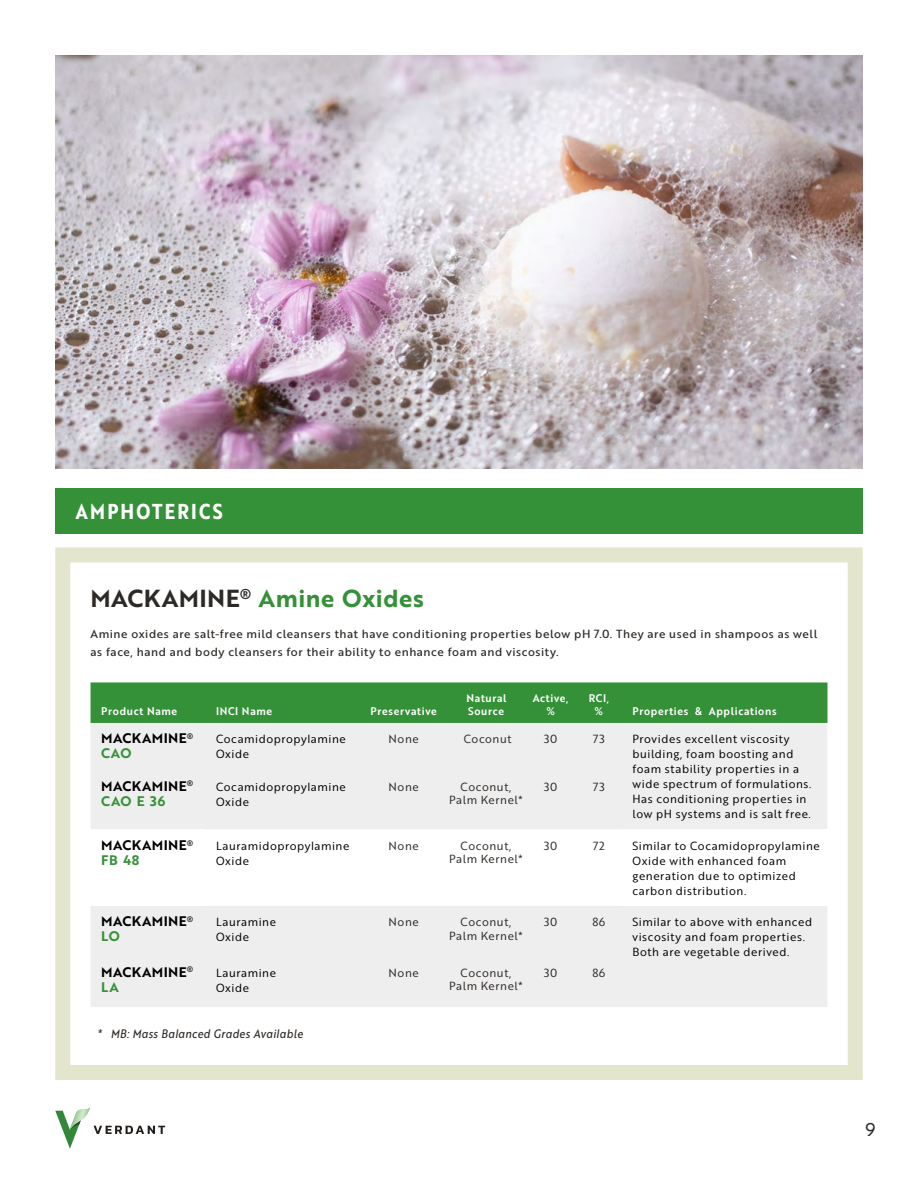
<style>
.page{position:relative;width:918px;height:1188px;background:#fff}
.page>*{position:absolute;margin:0;border:0;box-sizing:border-box;transform-origin:0 0}
.t1{font:24px "Brother 1816 Bold";letter-spacing:.025em;color:#359138}
.t2{font:700 21px "Brother XS";letter-spacing:.105em;color:#fff}
.t3{font:18px "Brother 1816 Regular";color:#2d2926}
.t4{font:13.5px/15px "Brother 1816 Bold";letter-spacing:.03em;color:#000}
.t5{font:italic 12px "Brother XS";letter-spacing:.035em;color:#2d2926}
.t6{font:11.55px/15px "Brother XS";letter-spacing:.04em;color:#000;scale:1.17 1}
.t7{font:11.55px/18px "Brother XS";letter-spacing:.045em;color:#2d2926;scale:1.17 1}
.t8{font:11.55px/13.5px "Brother XS";letter-spacing:.04em;color:#2d2926;text-align:center;scale:1.17 1}
.t9{font:500 10.8px/13.2px "Brother XS";letter-spacing:.055em;color:#fff;text-align:center;scale:1.11 1}
.s1{color:#2d2926}
.s2{color:#359138}
</style>
<div class="page">
<svg style="left:55px;top:1107px;width:110px;height:42px"></svg>
<img style="left:55px;top:55px;width:808px;height:414px">
<div style="left:91px;top:682px;width:736px;height:41px;background:#359138"></div>
<div style="left:91px;top:723px;width:736px;height:284px;background:#eee"></div>
<div style="left:91px;top:830px;width:114px;height:76px;background:#fff"></div>
<svg style="left:205px;top:830px;width:417px;height:76px"></svg>
<div style="left:622px;top:830px;width:205px;height:76px;background:#fff"></div>
<div style="left:55px;top:547px;width:808px;height:533px;border:15px solid #e3e6cd"></div>
<div style="left:55px;top:489px;width:808px;height:45px;background:#359138"></div>
<h2 class="t2" style="left:76px;top:496px;width:149px">AMPHOTERICS</h2>
<h1 class="t1" style="left:91px;top:580px;width:335px"><span class="s1">MACKAMINE</span><sup>®</sup> Amine Oxides</h1>
<p class="t7" style="left:91px;top:625px;width:623px">Amine oxides are salt-free mild cleansers that have conditioning properties below pH 7.0. They are used in shampoos as well as face, hand and body cleansers for their ability to enhance foam and viscosity.</p>
<p class="t9" style="left:101px;top:704px;width:70px">Product Name</p>
<p class="t9" style="left:216px;top:704px;width:52px">INCI Name</p>
<p class="t9" style="left:371px;top:704px;width:61px">Preservative</p>
<p class="t9" style="left:467px;top:691px;width:38px;text-align:left">Natural<br>Source</p>
<p class="t9" style="left:533px;top:691px;width:34px">Active, %</p>
<p class="t9" style="left:589px;top:691px;width:20px">RCI, %</p>
<p class="t9" style="left:633px;top:704px;width:131px">Properties &amp; Applications</p>
<p class="t4" style="left:101px;top:731px;width:94px">MACKAMINE<sup>®<br></sup><span class="s2">CAO</span></p>
<p class="t6" style="left:216px;top:731px;width:112px">Cocamidopropylamine<br>Oxide</p>
<p class="t8" style="left:389px;top:732px;width:27px">None</p>
<p class="t8" style="left:464px;top:732px;width:42px">Coconut</p>
<p class="t8" style="left:544px;top:732px;width:13px">30</p>
<p class="t8" style="left:593px;top:732px;width:11px">73</p>
<p class="t6" style="left:633px;top:731px;width:154px">Provides excellent viscosity building, foam boosting and foam stability properties in a wide spectrum of formulations.<br>Has conditioning properties in low pH systems and is salt free.</p>
<p class="t4" style="left:101px;top:778px;width:94px">MACKAMINE<sup>®<br></sup><span class="s2">CAO E 36</span></p>
<p class="t6" style="left:216px;top:778px;width:112px">Cocamidopropylamine<br>Oxide</p>
<p class="t8" style="left:389px;top:779px;width:27px">None</p>
<p class="t8" style="left:449px;top:779px;width:65px">Coconut,<br>Palm Kernel*</p>
<p class="t8" style="left:544px;top:779px;width:13px">30</p>
<p class="t8" style="left:593px;top:779px;width:11px">73</p>
<p class="t4" style="left:101px;top:837px;width:94px">MACKAMINE<sup>®<br></sup><span class="s2">FB 48</span></p>
<p class="t6" style="left:216px;top:838px;width:115px">Lauramidopropylamine<br>Oxide</p>
<p class="t8" style="left:389px;top:839px;width:27px">None</p>
<p class="t8" style="left:449px;top:839px;width:65px">Coconut,<br>Palm Kernel*</p>
<p class="t8" style="left:544px;top:839px;width:13px">30</p>
<p class="t8" style="left:593px;top:839px;width:12px">72</p>
<p class="t6" style="left:633px;top:838px;width:162px">Similar to Cocamidopropylamine<br>Oxide with enhanced foam generation due to optimized carbon distribution.</p>
<p class="t4" style="left:101px;top:913px;width:94px">MACKAMINE<sup>®<br></sup><span class="s2">LO</span></p>
<p class="t6" style="left:216px;top:914px;width:53px">Lauramine<br>Oxide</p>
<p class="t8" style="left:389px;top:915px;width:27px">None</p>
<p class="t8" style="left:449px;top:915px;width:65px">Coconut,<br>Palm Kernel*</p>
<p class="t8" style="left:544px;top:915px;width:13px">30</p>
<p class="t8" style="left:592px;top:915px;width:13px">86</p>
<p class="t6" style="left:633px;top:914px;width:155px">Similar to above with enhanced viscosity and foam properties.<br>Both are vegetable derived.</p>
<p class="t4" style="left:101px;top:964px;width:94px">MACKAMINE<sup>®<br></sup><span class="s2">LA</span></p>
<p class="t6" style="left:216px;top:965px;width:53px">Lauramine<br>Oxide</p>
<p class="t8" style="left:389px;top:965px;width:27px">None</p>
<p class="t8" style="left:449px;top:965px;width:65px">Coconut,<br>Palm Kernel*</p>
<p class="t8" style="left:544px;top:965px;width:13px">30</p>
<p class="t8" style="left:592px;top:965px;width:13px">86</p>
<p class="t5" style="left:97px;top:1025px;width:207px">* MB: Mass Balanced Grades Available</p>
<h3 class="t3" style="left:866px;top:1116px;width:11px">9</h3>
</div>
